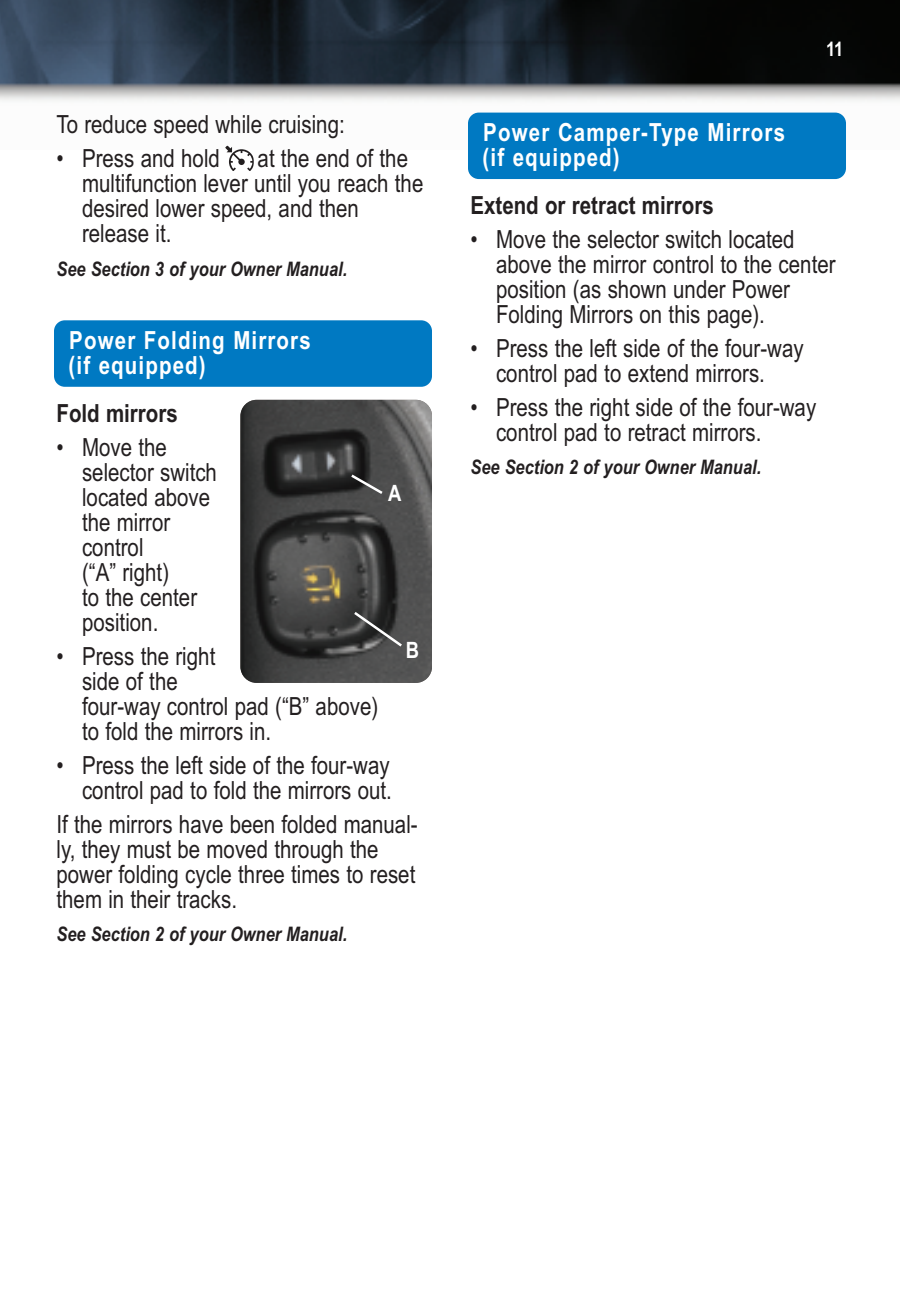
<style>
.page{position:relative;width:900px;height:1297px;background:#fff}
.page>*{position:absolute;margin:0;border:0;box-sizing:border-box;transform-origin:0 0}
.t1{font:25px/25px "Arial Narrow";color:#231f20}
.t2{font:700 25px/25px "Arial Narrow";letter-spacing:.045em;color:#fff}
.t3{font:700 25px "Arial Narrow";color:#231f20}
.t4{font:700 22.5px "Arial Narrow";color:#fff}
.t5{font:italic 700 20px "Arial Narrow";color:#231f20}
.t6{font:700 20px "Arial Narrow";color:#fff}
</style>
<div class="page">
<img style="left:0;top:0;width:900px;height:121px">
<div style="left:468px;top:113px;width:378px;height:66px;background:#0079c2;border-radius:11px"></div>
<div style="left:54px;top:320px;width:378px;height:66px;background:#0079c2;border-radius:11px"></div>
<img style="left:240px;top:400px;width:192px;height:282px;border-radius:16px">
<svg style="left:348px;top:472px;width:37px;height:24px"></svg>
<svg style="left:351px;top:609px;width:54px;height:39px;background:#4a4b4b"></svg>
<svg style="left:225px;top:145px;width:29px;height:26px"></svg>
<p class="t1" style="left:57px;top:112px;width:290px">To reduce speed while cruising:</p>
<p class="t1" style="left:57px;top:146px;width:165px">• Press and hold</p>
<p class="t1" style="left:82px;top:146px;width:343px;text-indent:176px">at the end of the multifunction lever until you reach the desired lower speed, and then release it.</p>
<p class="t5" style="left:56px;top:257px;width:292px">See Section 3 of your Owner Manual.</p>
<p class="t2" style="left:69px;top:327px;width:244px">Power Folding Mirrors (if equipped)</p>
<p class="t3" style="left:57px;top:398px;width:123px">Fold mirrors</p>
<p class="t1" style="left:82px;top:434px;width:136px;text-indent:-26px">• Move the selector switch located above the mirror control<br>(“A” right)<br>to the center position.</p>
<p class="t1" style="left:82px;top:643px;width:298px;text-indent:-26px">• Press the right<br>side of the<br>four-way control pad (“B” above) to fold the mirrors in.</p>
<p class="t1" style="left:57px;top:752px;width:337px;text-align:right">• Press the left side of the four-way control pad to fold the mirrors out.</p>
<p class="t1" style="left:57px;top:811px;width:363px">If the mirrors have been folded manual&shy;ly, they must be moved through the power folding cycle three times to reset them in their tracks.</p>
<p class="t5" style="left:57px;top:922px;width:292px">See Section 2 of your Owner Manual.</p>
<p class="t4" style="left:388px;top:479px;width:15px">A</p>
<p class="t4" style="left:406px;top:636px;width:15px">B</p>
<p class="t6" style="left:826px;top:37px;width:19px">11</p>
<p class="t2" style="left:483px;top:120px;width:304px">Power Camper-Type Mirrors (if equipped)</p>
<p class="t3" style="left:470px;top:190px;width:245px">Extend or retract mirrors</p>
<p class="t1" style="left:496px;top:227px;width:341px;text-indent:-26px">• Move the selector switch located above the mirror control to the center position (as shown under Power Folding Mirrors on this page).</p>
<p class="t1" style="left:470px;top:336px;width:335px;text-align:center">• Press the left side of the four-way control pad to extend mirrors.</p>
<p class="t1" style="left:496px;top:395px;width:322px;text-indent:-26px">• Press the right side of the four-way control pad to retract mirrors.</p>
<p class="t5" style="left:470px;top:455px;width:292px">See Section 2 of your Owner Manual.</p>
</div>
